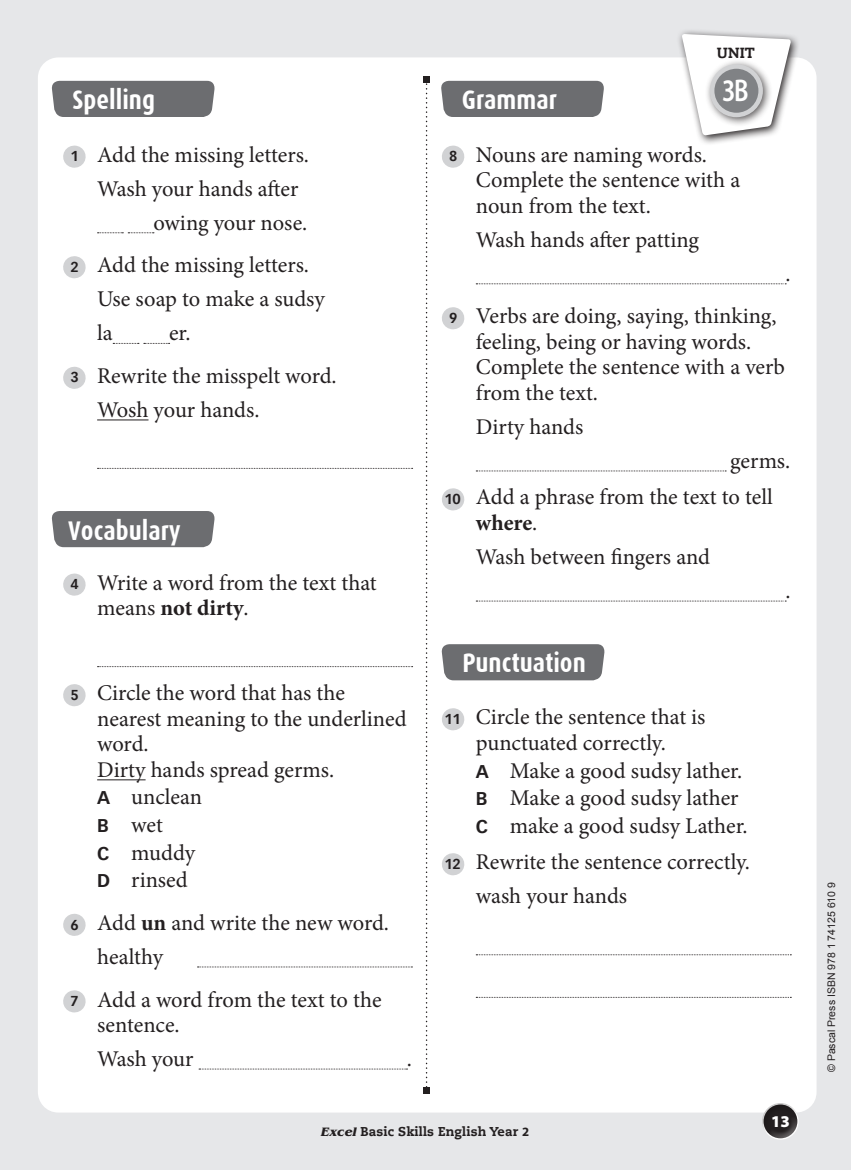
<style>
.page{position:relative;width:851px;height:1170px;background:#fff}
.page>*{position:absolute;margin:0;border:0;box-sizing:border-box;transform-origin:0 0}
.t1{font:600 semi-condensed 31.5px "Myriad Pro";color:#fff;scale:.85 1}
.t2{font:700 27px "Dax Condensed";color:#fff}
.t3{font:22.5px/25.5px "Minion Pro";letter-spacing:-.005em;color:#231f20}
.t4{font:900 16.5px "Myriad Pro";color:#fff}
.t5{font:14.7px "Caecilia Heavy Os F";color:#231f20}
.t6{font:12.75px "Caecilia Heavy Os F";letter-spacing:.01em;color:#231f20}
.t7{font:10.5px "Arial";color:#231f20}
.s1{font-family:"Vectora LT";font-weight:700;font-size:13.95px}
.s2{font-weight:700}
.s3{font-family:"Vectora LT";font-weight:700;font-size:18px}
.s4{font-family:"Benguiat";font-weight:700;font-style:italic}
.s5{font-family:"Myriad Pro";font-weight:700}
</style>
<div class="page">
<div style="left:1px;top:0;width:849px;height:1169px;background:#e6e7e9"></div>
<div style="left:46px;top:66px;width:762px;height:1038px;background:#fff;border-radius:13px"></div>
<div style="left:38px;top:57px;width:778px;height:1055px;border:16px solid #fff;border-radius:13px"></div>
<div style="left:757px;top:1107px;width:50px;height:32px;background:#fff;opacity:.35"></div>
<div style="left:753px;top:1093px;width:50px;height:42px;background:#231f20;opacity:.23"></div>
<svg style="left:676px;top:28px;width:124px;height:117px"></svg>
<svg style="left:681px;top:34px;width:110px;height:102px"></svg>
<div style="left:704px;top:58px;width:68px;height:69px;background:#231f20;opacity:.75"></div>
<div style="left:712px;top:66px;width:48px;height:49px;background:#808285;border-radius:50%"></div>
<div style="left:709px;top:64px;width:53px;height:53px;border:4px solid #d1d2d4;border-radius:50%"></div>
<svg style="left:423px;top:77px;width:6px;height:1016px"></svg>
<svg style="left:74px;top:146px;width:1px;height:22px"></svg>
<svg style="left:97px;top:232px;width:57px;height:1px"></svg>
<svg style="left:74px;top:256px;width:1px;height:22px"></svg>
<svg style="left:113px;top:343px;width:57px;height:1px"></svg>
<svg style="left:74px;top:367px;width:1px;height:22px"></svg>
<hr style="left:97px;top:419px;width:51px;height:1px;background:#231f20">
<svg style="left:97px;top:468px;width:315px;height:1px"></svg>
<svg style="left:74px;top:573px;width:1px;height:22px"></svg>
<svg style="left:97px;top:666px;width:315px;height:1px"></svg>
<svg style="left:74px;top:684px;width:1px;height:22px"></svg>
<hr style="left:97px;top:779px;width:48px;height:1px;background:#231f20">
<svg style="left:74px;top:914px;width:1px;height:21px"></svg>
<svg style="left:197px;top:966px;width:215px;height:1px"></svg>
<svg style="left:74px;top:990px;width:1px;height:22px"></svg>
<svg style="left:199px;top:1068px;width:208px;height:1px"></svg>
<svg style="left:453px;top:146px;width:1px;height:22px"></svg>
<svg style="left:476px;top:283px;width:310px;height:1px"></svg>
<svg style="left:453px;top:307px;width:1px;height:22px"></svg>
<svg style="left:476px;top:470px;width:250px;height:1px"></svg>
<svg style="left:453px;top:488px;width:1px;height:22px"></svg>
<svg style="left:476px;top:600px;width:310px;height:1px"></svg>
<svg style="left:453px;top:708px;width:1px;height:22px"></svg>
<svg style="left:453px;top:853px;width:1px;height:22px"></svg>
<svg style="left:476px;top:954px;width:315px;height:1px"></svg>
<svg style="left:476px;top:996px;width:315px;height:1px"></svg>
<div style="left:441px;top:644px;width:164px;height:36px;background:#6c6d70"></div>
<div style="left:51px;top:81px;width:164px;height:36px;background:#6c6d70"></div>
<div style="left:51px;top:511px;width:164px;height:36px;background:#6c6d70"></div>
<div style="left:441px;top:81px;width:163px;height:36px;background:#6c6d70"></div>
<svg style="left:0;top:0;width:1px;height:1170px"></svg>
<p class="t2" style="left:72px;top:85px;width:84px">Spelling</p>
<p class="t3" style="left:70px;top:142px;width:240px"><span class="s1">1</span> Add the missing letters.</p>
<p class="t3" style="left:97px;top:176px;width:203px">Wash your hands after</p>
<p class="t3" style="left:153px;top:210px;width:155px">owing your nose.</p>
<p class="t3" style="left:97px;top:248px;width:229px;line-height:34px;text-indent:-27px"><span class="s1">2</span> Add the missing letters.<br>Use soap to make a sudsy la</p>
<p class="t3" style="left:70px;top:312px;width:268px;line-height:42.5px;text-indent:99px">er.<br><span class="s1">3</span> Rewrite the misspelt word.</p>
<p class="t3" style="left:97px;top:397px;width:164px">Wosh your hands.</p>
<p class="t2" style="left:68px;top:516px;width:114px">Vocabulary</p>
<p class="t3" style="left:97px;top:570px;width:281px;text-indent:-27px"><span class="s1">4</span> Write a word from the text that means <span class="s2">not dirty</span>.</p>
<p class="t3" style="left:97px;top:680px;width:311px;text-indent:-27px"><span class="s1">5</span> Circle the word that has the nearest meaning to the underlined word.<br>Dirty hands spread germs.</p>
<p class="t3" style="left:97px;top:783px;width:106px;line-height:27.6px"><span class="s3">A</span> unclean<br><span class="s3">B</span> wet<br><span class="s3">C</span> muddy<br><span class="s3">D</span> rinsed</p>
<p class="t3" style="left:97px;top:905px;width:293px;line-height:34px;text-indent:-27px"><span class="s1">6</span> Add <span class="s2">un</span> and write the new word. healthy</p>
<p class="t3" style="left:97px;top:986px;width:286px;text-indent:-27px"><span class="s1">7</span> Add a word from the text to the sentence.</p>
<p class="t3" style="left:97px;top:1046px;width:98px">Wash your</p>
<p class="t3" style="left:407px;top:1046px;width:7px">.</p>
<p class="t2" style="left:462px;top:85px;width:96px">Grammar</p>
<p class="t5" style="left:716px;top:43px;width:39px">UNIT</p>
<p class="t1" style="left:722px;top:73px;width:33px">3B</p>
<p class="t3" style="left:476px;top:142px;width:266px;text-indent:-27px"><span class="s1">8</span> Nouns are naming words.<br>Complete the sentence with a noun from the text.</p>
<p class="t3" style="left:476px;top:227px;width:225px">Wash hands after patting</p>
<p class="t3" style="left:785px;top:261px;width:7px">.</p>
<p class="t3" style="left:476px;top:303px;width:310px;text-indent:-27px"><span class="s1">9</span> Verbs are doing, saying, thinking, feeling, being or having words.<br>Complete the sentence with a verb from the text.</p>
<p class="t3" style="left:476px;top:414px;width:109px">Dirty hands</p>
<p class="t3" style="left:444px;top:442px;width:347px;line-height:36.6px;text-indent:286px">germs.<br><span class="s1">10</span> Add a phrase from the text to tell</p>
<p class="t3" style="left:476px;top:506px;width:236px;line-height:34px"><span class="s2">where</span>.<br>Wash between fingers and</p>
<p class="t3" style="left:785px;top:578px;width:7px">.</p>
<p class="t2" style="left:462px;top:648px;width:125px">Punctuation</p>
<p class="t3" style="left:444px;top:704px;width:263px;text-align:center"><span class="s1">11</span> Circle the sentence that is punctuated correctly.</p>
<p class="t3" style="left:476px;top:756px;width:273px;line-height:27.6px"><span class="s3">A</span> Make a good sudsy lather.<br><span class="s3">B</span> Make a good sudsy lather<br><span class="s3">C</span> make a good sudsy Lather.</p>
<p class="t3" style="left:476px;top:845px;width:276px;line-height:34px;text-indent:-31px"><span class="s1">12</span> Rewrite the sentence correctly. wash your hands</p>
<p class="t6" style="left:320px;top:1123px;width:210px"><span class="s4">Excel</span>Basic Skills English Year <span class="s5">2</span></p>
<p class="t4" style="left:771px;top:1109px;width:20px">13</p>
<p class="t7" style="left:824px;top:1071px;width:191px;rotate:-90deg">© Pascal Press ISBN 978 1 74125 610 9</p>
</div>
